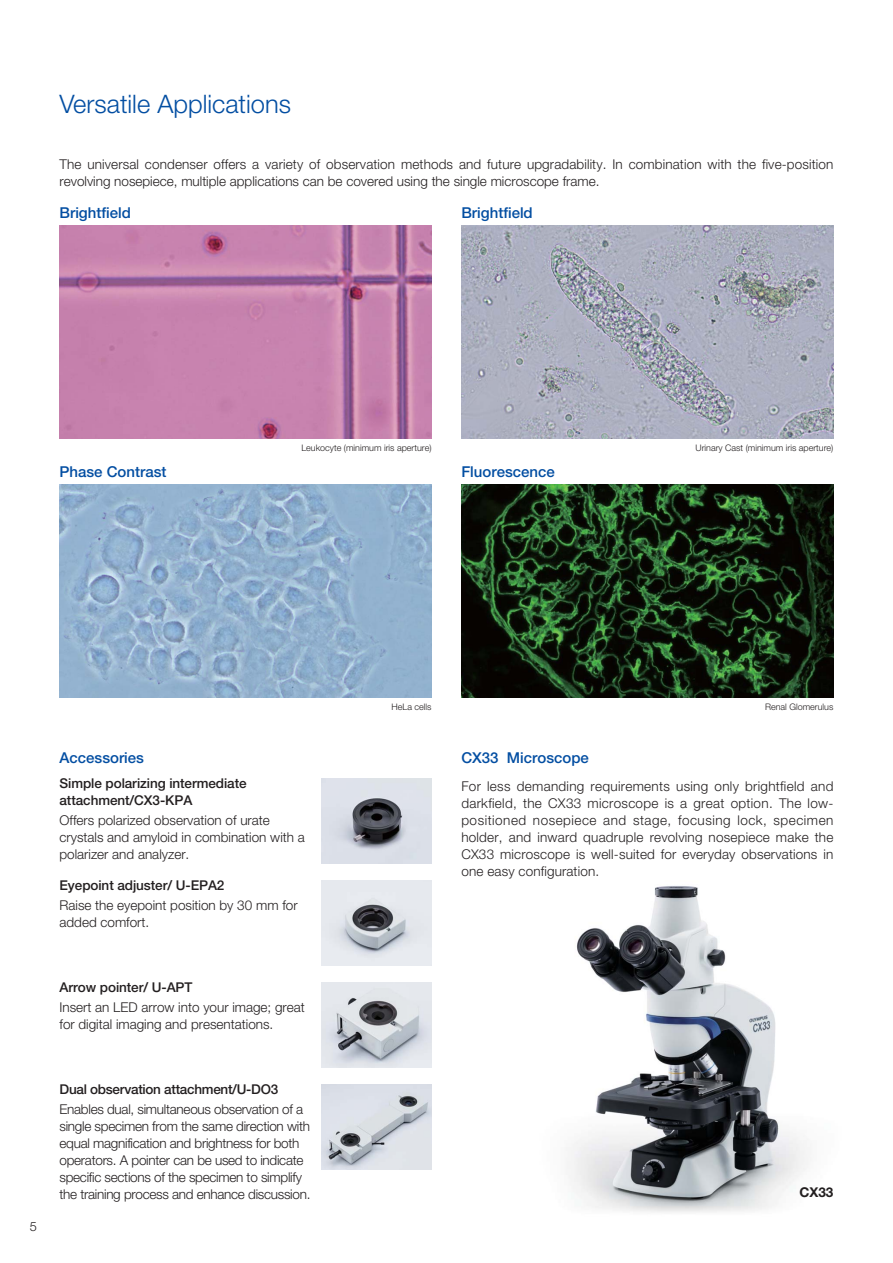
<style>
.page{position:relative;width:893px;height:1263px;background:#fff}
.page>*{position:absolute;margin:0;border:0;box-sizing:border-box;transform-origin:0 0}
.t1{font:300 25.5px "Helvetica Neue LT Std";color:#034ea2}
.t2{font:500 15px "Helvetica Neue LT Std";color:#034ea2}
.t3{font:300 13.5px/17px "Helvetica Neue LT Std";color:#231f20}
.t4{font:300 13.5px/17px "Helvetica Neue LT Std";letter-spacing:-.02em;color:#231f20}
.t5{font:500 13.5px/17px "Helvetica Neue LT Std";letter-spacing:-.005em;color:#231f20}
.t6{font:700 13.5px "Helvetica Neue LT Std";color:#231f20}
.t7{font:300 12.75px "Helvetica Neue LT Std";color:#231f20}
.t8{font:300 9px "Helvetica Neue LT Std";color:#231f20}
</style>
<div class="page">
<img style="left:567px;top:886px;width:241px;height:326px">
<img style="left:60px;top:225px;width:372px;height:213px">
<img style="left:461px;top:225px;width:372px;height:213px">
<img style="left:60px;top:485px;width:372px;height:212px">
<img style="left:461px;top:485px;width:372px;height:212px">
<img style="left:321px;top:982px;width:111px;height:85px">
<img style="left:321px;top:1084px;width:111px;height:85px">
<img style="left:321px;top:880px;width:111px;height:85px">
<img style="left:321px;top:778px;width:111px;height:85px">
<h1 class="t1" style="left:60px;top:94px;width:233px">Versatile Applications</h1>
<p class="t3" style="left:60px;top:157px;width:775px">The universal condenser offers a variety of observation methods and future upgradability. In combination with the five-position revolving nosepiece, multiple applications can be covered using the single microscope frame.</p>
<p class="t2" style="left:60px;top:207px;width:73px">Brightfield</p>
<p class="t2" style="left:60px;top:466px;width:108px">Phase Contrast</p>
<p class="t2" style="left:461px;top:207px;width:73px">Brightfield</p>
<p class="t8" style="left:301px;top:444px;width:132px">Leukocyte (minimum iris aperture)</p>
<p class="t2" style="left:461px;top:466px;width:95px">Fluorescence</p>
<p class="t8" style="left:696px;top:444px;width:139px">Urinary Cast (minimum iris aperture)</p>
<p class="t7" style="left:30px;top:1222px;width:9px">5</p>
<p class="t2" style="left:60px;top:752px;width:86px">Accessories</p>
<p class="t5" style="left:60px;top:776px;width:189px">Simple polarizing intermediate attachment/CX3-KPA</p>
<p class="t3" style="left:60px;top:813px;width:247px">Offers polarized observation of urate crystals and amyloid in combination with a polarizer and analyzer.</p>
<p class="t5" style="left:60px;top:878px;width:166px">Eyepoint adjuster/ U-EPA2</p>
<p class="t3" style="left:60px;top:898px;width:240px">Raise the eyepoint position by 30 mm for added comfort.</p>
<p class="t5" style="left:60px;top:980px;width:135px">Arrow pointer/ U-APT</p>
<p class="t3" style="left:60px;top:1000px;width:247px">Insert an LED arrow into your image; great for digital imaging and presentations.</p>
<p class="t5" style="left:60px;top:1082px;width:220px">Dual observation attachment/U-DO3</p>
<p class="t4" style="left:60px;top:1102px;width:252px">Enables dual, simultaneous observation of a single specimen from the same direction with equal magnification and brightness for both operators. A pointer can be used to indicate specific sections of the specimen to simplify the training process and enhance discussion.</p>
<p class="t8" style="left:392px;top:704px;width:42px">HeLa cells</p>
<p class="t8" style="left:765px;top:704px;width:70px">Renal Glomerulus</p>
<p class="t2" style="left:461px;top:752px;width:129px">CX33 Microscope</p>
<p class="t3" style="left:461px;top:779px;width:374px;text-align:justify">For less demanding requirements using only brightfield and darkfield, the CX33 microscope is a great option. The low&shy;positioned nosepiece and stage, focusing lock, specimen holder, and inward quadruple revolving nosepiece make the CX33 microscope is well-suited for everyday observations in one easy configuration.</p>
<p class="t6" style="left:799px;top:1184px;width:36px">CX33</p>
</div>
